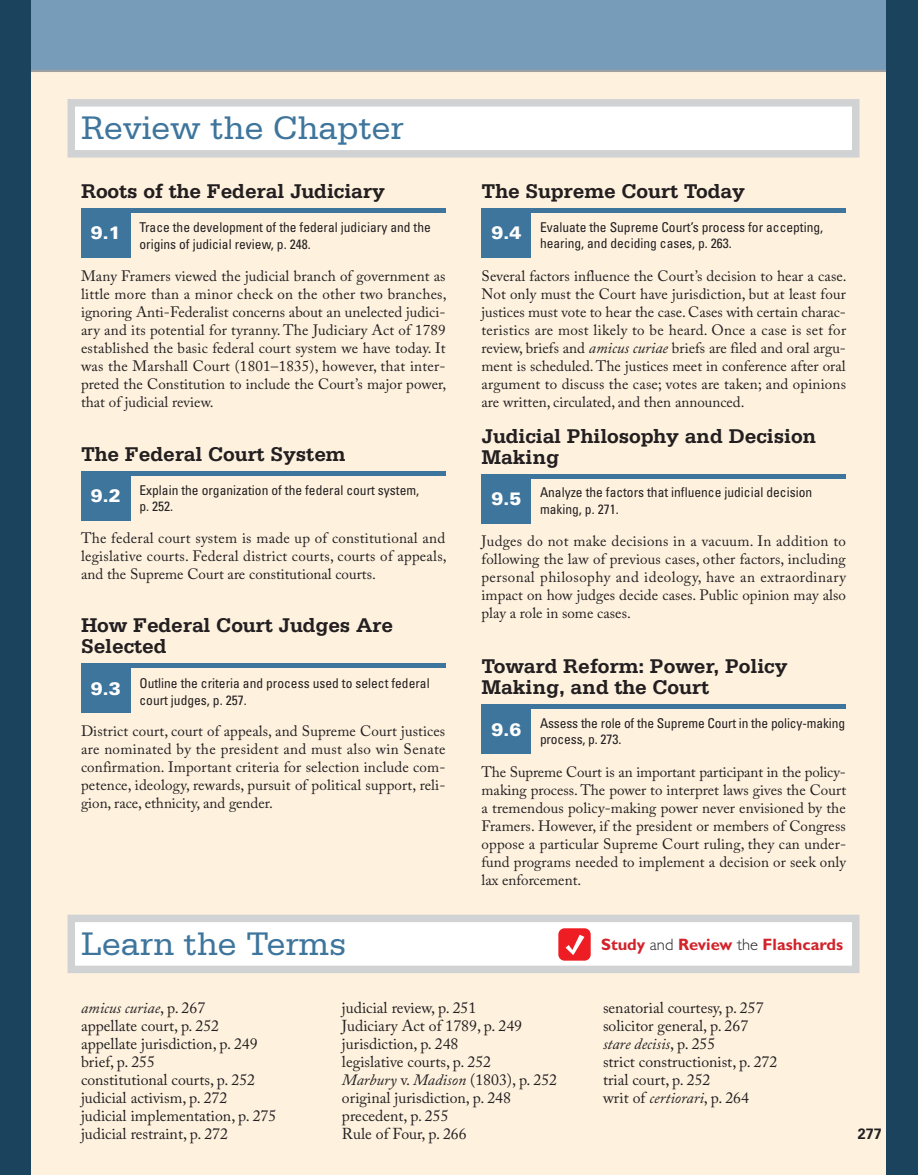
<style>
.page{position:relative;width:918px;height:1175px;background:#fff}
.page>*{position:absolute;margin:0;border:0;box-sizing:border-box;transform-origin:0 0}
.t1{font:34.5px "Serifa Std";letter-spacing:-.005em;color:#3e759c}
.t2{font:700 21px/21px "Serifa Std";letter-spacing:-.005em;color:#231f20}
.t3{font:900 18px "Univers LT Std";color:#fff}
.t4{font:700 16.5px "Gill Sans Std";color:#d1232a}
.t5{font:15.75px/18px "Adobe Caslon Pro";color:#231f20}
.t6{font:15px/18px "Adobe Caslon Pro";color:#231f20;text-align:justify}
.t7{font:700 15px "Univers LT Std";color:#231f20;scale:.95 1}
.t8{font:condensed 13.5px/16.5px "Univers LT Std";color:#231f20}
.s1{font-style:italic;font-size:15.75px}
.s2{font-weight:300;color:#231f20}
.s3{font-style:italic}
</style>
<div class="page">
<div style="left:0;top:0;width:918px;height:1174px;background:#fef2df"></div>
<div style="left:81px;top:208px;width:365px;height:5px;background:#3e759c"></div>
<div style="left:81px;top:208px;width:49px;height:50px;background:#3e759c"></div>
<hr style="left:81px;top:471px;width:365px;height:4px;background:#3e759c">
<div style="left:81px;top:471px;width:49px;height:49px;background:#3e759c"></div>
<div style="left:68px;top:99px;width:792px;height:59px;background:#fff;border:8px solid #d1d2d4"></div>
<div style="left:81px;top:663px;width:365px;height:5px;background:#3e759c"></div>
<div style="left:81px;top:663px;width:49px;height:50px;background:#3e759c"></div>
<div style="left:482px;top:208px;width:364px;height:5px;background:#3e759c"></div>
<div style="left:482px;top:208px;width:49px;height:50px;background:#3e759c"></div>
<hr style="left:482px;top:474px;width:364px;height:4px;background:#3e759c">
<div style="left:482px;top:474px;width:49px;height:49px;background:#3e759c"></div>
<div style="left:482px;top:704px;width:364px;height:5px;background:#3e759c"></div>
<div style="left:482px;top:704px;width:49px;height:50px;background:#3e759c"></div>
<div style="left:68px;top:914px;width:792px;height:59px;background:#fff;border:8px solid #d1d2d4"></div>
<div style="left:0;top:0;width:918px;height:70px;background:#779cba"></div>
<hr style="left:0;top:70px;width:918px;height:2px;background:#9d9fa2">
<div style="left:0;top:0;width:32px;height:1174px;background:#1b435d"></div>
<div style="left:886px;top:0;width:32px;height:1174px;background:#1b435d"></div>
<div style="left:558px;top:928px;width:33px;height:32px;background:#ee1d23;border-radius:6px"></div>
<svg style="left:566px;top:934px;width:18px;height:21px"></svg>
<h1 class="t1" style="left:81px;top:109px;width:325px">Review the Chapter</h1>
<h2 class="t2" style="left:81px;top:180px;width:305px">Roots of the Federal Judiciary</h2>
<p class="t3" style="left:91px;top:222px;width:32px">9.1</p>
<p class="t8" style="left:140px;top:219px;width:293px">Trace the development of the federal judiciary and the origins of judicial review, p. 248.</p>
<p class="t6" style="left:81px;top:267px;width:367px">Many Framers viewed the judicial branch of government as little more than a minor check on the other two branches, ignoring Anti-Federalist concerns about an unelected judici&shy;ary and its potential for tyranny. The Judiciary Act of 1789 established the basic federal court system we have today. It was the Marshall Court (1801–1835), however, that inter&shy;preted the Constitution to include the Court’s major power, that of judicial review.</p>
<h2 class="t2" style="left:81px;top:443px;width:266px">The Federal Court System</h2>
<p class="t8" style="left:140px;top:481px;width:281px">Explain the organization of the federal court system, p. 252.</p>
<p class="t3" style="left:91px;top:484px;width:32px">9.2</p>
<p class="t6" style="left:81px;top:529px;width:367px">The federal court system is made up of constitutional and legislative courts. Federal district courts, courts of appeals, and the Supreme Court are constitutional courts.</p>
<h2 class="t2" style="left:81px;top:614px;width:314px">How Federal Court Judges Are<br>Selected</h2>
<p class="t8" style="left:140px;top:675px;width:292px">Outline the criteria and process used to select federal court judges, p. 257.</p>
<p class="t3" style="left:91px;top:677px;width:32px">9.3</p>
<p class="t6" style="left:81px;top:721px;width:366px">District court, court of appeals, and Supreme Court justices are nominated by the president and must also win Senate confirmation. Important criteria for selection include com&shy;petence, ideology, rewards, pursuit of political support, reli&shy;gion, race, ethnicity, and gender.</p>
<h2 class="t2" style="left:482px;top:181px;width:265px">The Supreme Court Today</h2>
<p class="t8" style="left:540px;top:218px;width:285px">Evaluate the Supreme Court’s process for accepting, hearing, and deciding cases, p. 263.</p>
<p class="t3" style="left:491px;top:222px;width:32px">9.4</p>
<p class="t6" style="left:481px;top:267px;width:367px">Several factors influence the Court’s decision to hear a case.<br>Not only must the Court have jurisdiction, but at least four justices must vote to hear the case. Cases with certain charac&shy;teristics are most likely to be heard. Once a case is set for review, briefs and <span class="s1">amicus curiae</span> briefs are filed and oral argu&shy;ment is scheduled. The justices meet in conference after oral argument to discuss the case; votes are taken; and opinions are written, circulated, and then announced.</p>
<h2 class="t2" style="left:482px;top:425px;width:337px">Judicial Philosophy and Decision<br>Making</h2>
<p class="t8" style="left:540px;top:484px;width:274px">Analyze the factors that influence judicial decision making, p. 271.</p>
<p class="t3" style="left:491px;top:487px;width:32px">9.5</p>
<p class="t6" style="left:482px;top:531px;width:366px">Judges do not make decisions in a vacuum. In addition to following the law of previous cases, other factors, including personal philosophy and ideology, have an extraordinary impact on how judges decide cases. Public opinion may also play a role in some cases.</p>
<h2 class="t2" style="left:482px;top:656px;width:308px">Toward Reform: Power, Policy<br>Making, and the Court</h2>
<p class="t8" style="left:540px;top:714px;width:307px">Assess the role of the Supreme Court in the policy-making process, p. 273.</p>
<p class="t3" style="left:491px;top:718px;width:32px">9.6</p>
<p class="t6" style="left:482px;top:762px;width:366px">The Supreme Court is an important participant in the policy&shy;making process. The power to interpret laws gives the Court a tremendous policy-making power never envisioned by the Framers. However, if the president or members of Congress oppose a particular Supreme Court ruling, they can under&shy;fund programs needed to implement a decision or seek only lax enforcement.</p>
<h1 class="t1" style="left:81px;top:924px;width:267px">Learn the Terms</h1>
<p class="t4" style="left:601px;top:934px;width:244px">Study <span class="s2">and</span> Review <span class="s2">the</span> Flashcards</p>
<p class="t5" style="left:81px;top:998px;width:197px"><span class="s3">amicus curiae</span>, p. 267<br>appellate court, p. 252 appellate jurisdiction, p. 249 brief, p. 255<br>constitutional courts, p. 252 judicial activism, p. 272 judicial implementation, p. 275 judicial restraint, p. 272</p>
<p class="t5" style="left:342px;top:998px;width:217px">judicial review, p. 251<br>Judiciary Act of 1789, p. 249 jurisdiction, p. 248<br>legislative courts, p. 252<br><span class="s3">Marbury</span> v. <span class="s3">Madison</span> (1803), p. 252 original jurisdiction, p. 248 precedent, p. 255<br>Rule of Four, p. 266</p>
<p class="t5" style="left:603px;top:998px;width:176px">senatorial courtesy, p. 257 solicitor general, p. 267 <span class="s3">stare decisis</span>, p. 255<br>strict constructionist, p. 272 trial court, p. 252<br>writ of <span class="s3">certiorari</span>, p. 264</p>
<p class="t7" style="left:858px;top:1124px;width:27px">277</p>
</div>
